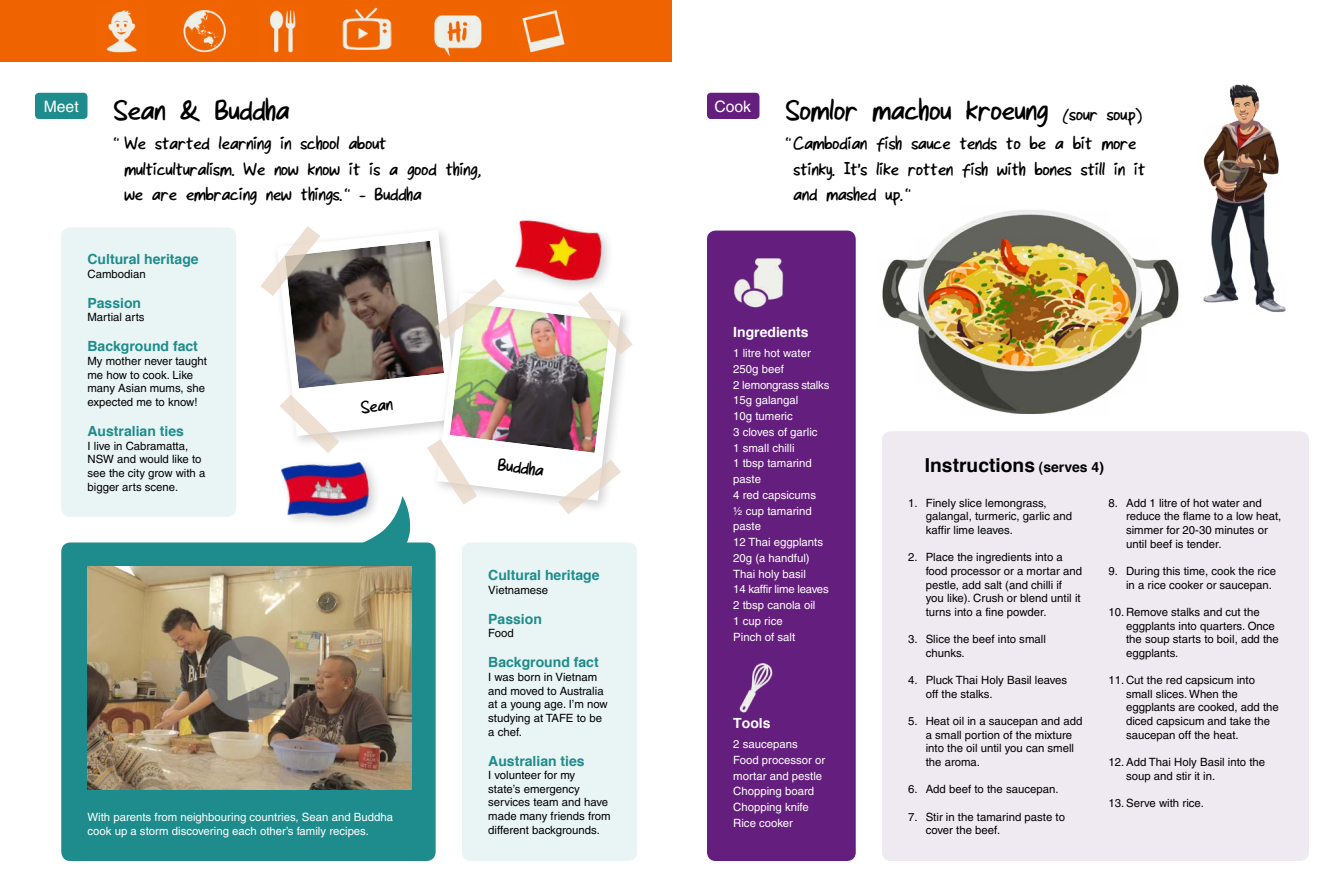
<style>
.page{position:relative;width:1344px;height:896px;background:#fff}
.page>*{position:absolute;margin:0;border:0;box-sizing:border-box;transform-origin:0 0}
.t1{font:35px "My Script Font bold";color:#000}
.t2{font:21.88px/25.4px "My Script Font bold";color:#000}
.t3{font:21.53px "My Script Font bold";color:#000}
.t4{font:700 19.25px "Helvetica";color:#000}
.t5{font:15.75px "Helvetica";color:#fff}
.t6{font:700 14px "Helvetica";color:#1e8c8c}
.t7{font:700 14px "Helvetica";color:#fff}
.t8{font:11.38px/13.7px "Helvetica";color:#000}
.t9{font:11.38px/15.8px "Helvetica";color:#fff}
.s1{font-size:21.88px}
.s2{font-family:"Nightingale";font-weight:700}
.s3{font-size:14px}
</style>
<div class="page">
<div style="left:0;top:0;width:672px;height:61px;background:#f06400"></div>
<img style="left:106px;top:10px;width:31px;height:43px">
<img style="left:434px;top:15px;width:48px;height:42px">
<img style="left:183px;top:10px;width:43px;height:43px">
<img style="left:522px;top:10px;width:43px;height:43px">
<img style="left:270px;top:10px;width:26px;height:43px">
<img style="left:342px;top:7px;width:49px;height:43px">
<div style="left:61px;top:228px;width:175px;height:289px;background:#e9f4f4;border-radius:9px"></div>
<div style="left:462px;top:542px;width:175px;height:319px;background:#e9f4f4;border-radius:9px"></div>
<div style="left:35px;top:93px;width:52px;height:26px;background:#1e8c8c;border-radius:4px"></div>
<img style="left:260px;top:226px;width:373px;height:318px">
<div style="left:61px;top:542px;width:375px;height:319px;background:#1e8c8c;border-radius:9px"></div>
<img style="left:88px;top:566px;width:324px;height:223px">
<div style="left:510px;top:215px;width:105px;height:79px;background:#fff"></div>
<img style="left:506px;top:220px;width:103px;height:69px">
<div style="left:276px;top:457px;width:106px;height:72px;background:#fff"></div>
<img style="left:274px;top:456px;width:103px;height:70px">
<div style="left:707px;top:93px;width:52px;height:26px;background:#641e7d;border-radius:4px"></div>
<div style="left:882px;top:431px;width:427px;height:348px;background:#efe9f2;border-radius:9px"></div>
<div style="left:882px;top:472px;width:427px;height:389px;background:#efe9f2;border-radius:9px"></div>
<div style="left:707px;top:231px;width:149px;height:630px;background:#641e7d;border-radius:9px"></div>
<img style="left:734px;top:258px;width:50px;height:50px">
<img style="left:739px;top:663px;width:34px;height:50px">
<img style="left:1203px;top:84px;width:83px;height:228px">
<img style="left:882px;top:210px;width:297px;height:204px">
<img style="left:203px;top:633px;width:91px;height:90px">
<h3 class="t5" style="left:44px;top:97px;width:37px">Meet</h3>
<h1 class="t1" style="left:114px;top:93px;width:177px">Sean &amp; Buddha</h1>
<h2 class="t2" style="left:124px;top:131px;width:358px;text-indent:-11px">“ We started learning in school about multiculturalism. We now know it is a good thing, we are embracing new things. “ - Buddha</h2>
<p class="t6" style="left:88px;top:250px;width:113px">Cultural heritage</p>
<p class="t8" style="left:88px;top:267px;width:60px">Cambodian</p>
<p class="t6" style="left:88px;top:294px;width:55px">Passion</p>
<p class="t8" style="left:87px;top:311px;width:59px">Martial arts</p>
<p class="t6" style="left:88px;top:338px;width:112px">Background fact</p>
<p class="t8" style="left:87px;top:354px;width:121px">My mother never taught me how to cook. Like many Asian mums, she expected me to know!</p>
<p class="t6" style="left:88px;top:422px;width:98px">Australian ties</p>
<p class="t8" style="left:88px;top:439px;width:119px">I live in Cabramatta,<br>NSW and would like to see the city grow with a bigger arts scene.</p>
<h3 class="t3" style="left:360px;top:397px;width:33px;rotate:-6deg">Sean</h3>
<h3 class="t3" style="left:500px;top:454px;width:47px;rotate:7deg">Buddha</h3>
<p class="t9" style="left:88px;top:810px;width:307px;line-height:14px">With parents from neighbouring countries, Sean and Buddha cook up a storm discovering each other’s family recipes.</p>
<p class="t6" style="left:488px;top:566px;width:113px">Cultural heritage</p>
<p class="t8" style="left:488px;top:583px;width:62px">Vietnamese</p>
<p class="t6" style="left:488px;top:610px;width:55px">Passion</p>
<p class="t8" style="left:488px;top:627px;width:27px">Food</p>
<p class="t6" style="left:488px;top:654px;width:112px">Background fact</p>
<p class="t8" style="left:488px;top:670px;width:121px">I was born in Vietnam and moved to Australia at a young age. I’m now studying at TAFE to be a chef.</p>
<p class="t6" style="left:488px;top:752px;width:98px">Australian ties</p>
<p class="t8" style="left:488px;top:768px;width:124px">I volunteer for my<br>state’s emergency services team and have made many friends from different backgrounds.</p>
<h3 class="t5" style="left:714px;top:97px;width:38px">Cook</h3>
<h1 class="t1" style="left:786px;top:93px;width:358px">Somlor machou kroeung <span class="s1">(sour soup)</span></h1>
<h2 class="t2" style="left:794px;top:131px;width:354px;text-indent:-8px">“ Cambodian fish sauce tends to be a bit more stinky. <span class="s2">I</span>t's like rotten fish with bones still in it and mashed up. “</h2>
<p class="t7" style="left:733px;top:323px;width:77px">Ingredients</p>
<p class="t9" style="left:733px;top:345px;width:98px">1 litre hot water<br>250g beef<br>2 lemongrass stalks<br>15g galangal<br>10g tumeric<br>3 cloves of garlic<br>1 small chilli<br>1 tbsp tamarind paste<br>4 red capsicums<br>½ cup tamarind paste<br>12 Thai eggplants<br>20g (a handful)<br>Thai holy basil<br>14 kaffir lime leaves<br>2 tbsp canola oil<br>1 cup rice<br>Pinch of salt</p>
<p class="t7" style="left:733px;top:714px;width:39px">Tools</p>
<p class="t9" style="left:733px;top:736px;width:93px">2 saucepans<br>Food processor or mortar and pestle<br>Chopping board<br>Chopping knife<br>Rice cooker</p>
<h3 class="t4" style="left:925px;top:453px;width:181px">Instructions <span class="s3">(serves 4)</span></h3>
<p class="t8" style="left:926px;top:496px;width:148px;text-indent:-17px">1. Finely slice lemongrass, galangal, turmeric, garlic and kaffir lime leaves.</p>
<p class="t8" style="left:926px;top:550px;width:158px;text-indent:-17px">2. Place the ingredients into a food processor or a mortar and pestle, add salt (and chilli if you like). Crush or blend until it turns into a fine powder.</p>
<p class="t8" style="left:926px;top:632px;width:122px;text-indent:-17px">3. Slice the beef into small chunks.</p>
<p class="t8" style="left:926px;top:673px;width:143px;text-indent:-17px">4. Pluck Thai Holy Basil leaves off the stalks.</p>
<p class="t8" style="left:926px;top:714px;width:158px;text-indent:-17px">5. Heat oil in a saucepan and add a small portion of the mixture into the oil until you can smell the aroma.</p>
<p class="t8" style="left:908px;top:782px;width:152px">6. Add beef to the saucepan.</p>
<p class="t8" style="left:926px;top:810px;width:141px;text-indent:-17px">7. Stir in the tamarind paste to cover the beef.</p>
<p class="t8" style="left:1126px;top:496px;width:157px;text-indent:-17px">8. Add 1 litre of hot water and reduce the flame to a low heat, simmer for 20-30 minutes or until beef is tender.</p>
<p class="t8" style="left:1126px;top:564px;width:151px;text-indent:-17px">9. During this time, cook the rice in a rice cooker or saucepan.</p>
<p class="t8" style="left:1126px;top:605px;width:154px;text-indent:-17px">10. Remove stalks and cut the eggplants into quarters. Once the soup starts to boil, add the eggplants.</p>
<p class="t8" style="left:1126px;top:673px;width:154px;text-indent:-17px">11. Cut the red capsicum into small slices. When the eggplants are cooked, add the diced capsicum and take the saucepan off the heat.</p>
<p class="t8" style="left:1126px;top:755px;width:141px;text-indent:-17px">12.Add Thai Holy Basil into the soup and stir it in.</p>
<p class="t8" style="left:1109px;top:796px;width:97px">13.Serve with rice.</p>
</div>
